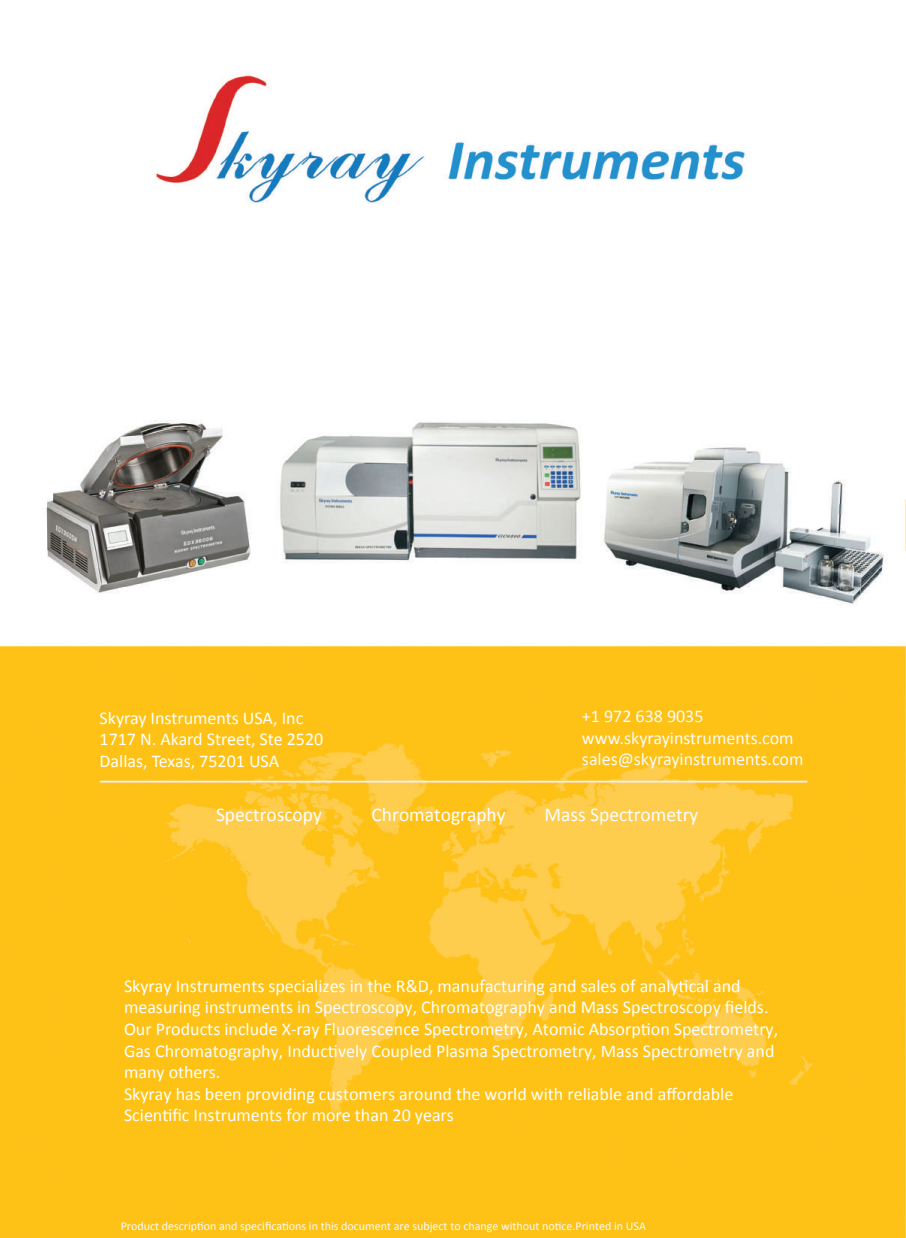
<style>
.page{position:relative;width:906px;height:1238px;background:#fff}
.page>*{position:absolute;margin:0;border:0;box-sizing:border-box;transform-origin:0 0}
.t1{font:19.5px "Calibri";color:#fff}
.t2{font:18px/21.6px "Calibri";color:#fff}
.t3{font:18px/21.6px "Calibri";color:#fcfbfb}
.t4{font:12px "Calibri";color:#fafcfe}
</style>
<div class="page">
<img style="left:0;top:74px;width:906px;height:1163px">
<p class="t3" style="left:582px;top:705px;width:223px">+1 972 638 9035 www.skyrayinstruments.com sales@skyrayinstruments.com</p>
<p class="t2" style="left:100px;top:707px;width:225px">Skyray Instruments USA, Inc<br>1717 N. Akard Street, Ste 2520<br>Dallas, Texas, 75201 USA</p>
<p class="t1" style="left:216px;top:801px;width:107px">Spectroscopy</p>
<p class="t1" style="left:371px;top:801px;width:136px">Chromatography</p>
<p class="t1" style="left:544px;top:801px;width:155px">Mass Spectrometry</p>
<p class="t2" style="left:124px;top:974px;width:656px">Skyray Instruments specializes in the R&amp;D, manufacturing and sales of analytical and measuring instruments in Spectroscopy, Chromatography and Mass Spectroscopy fields.<br>Our Products include X-ray Fluorescence Spectrometry, Atomic Absorption Spectrometry, Gas Chromatography, Inductively Coupled Plasma Spectrometry, Mass Spectrometry and many others.<br>Skyray has been providing customers around the world with reliable and affordable Scientific Instruments for more than 20 years</p>
<p class="t4" style="left:121px;top:1218px;width:527px">Product description and specifications in this document are subject to change without notice.Printed in USA</p>
</div>
